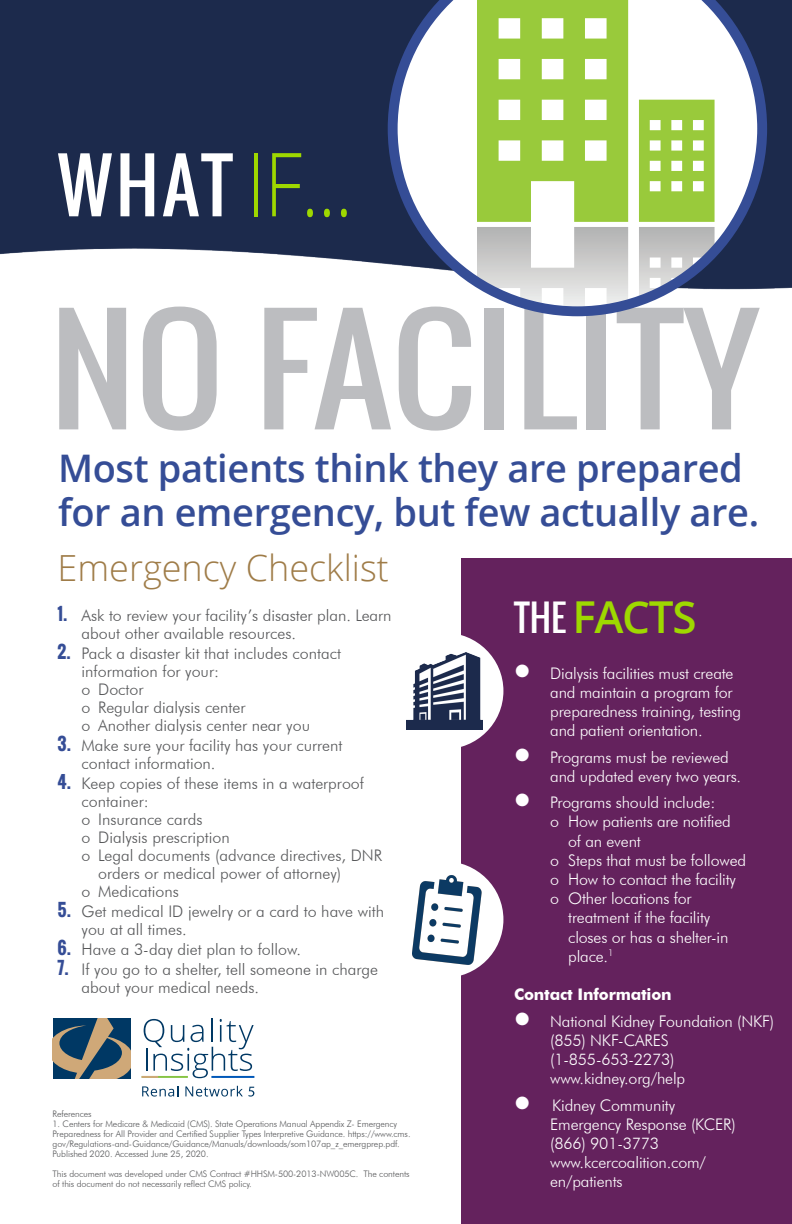
<style>
.page{position:relative;width:792px;height:1224px;background:#fff}
.page>*{position:absolute;margin:0;border:0;box-sizing:border-box;transform-origin:0 0}
.t1{font:139px "Oswald";color:#bcbdc0;scale:1.1 1}
.t2{font:300 88.5px "Open Sans";color:#9ed800;scale:.84 1}
.t3{font:600 44px "Open Sans";letter-spacing:-.03em;color:#9ed800}
.t4{font:600 38px/44px "Open Sans";letter-spacing:-.01em;color:#354d96}
.t5{font:300 36px "Open Sans";color:#9f7c48}
.t6{font:300 16px/18px "Futura BT";color:#57585a}
.t7{font:300 16px/19.2px "Futura BT";letter-spacing:-.01em;color:#fff}
.t8{font:700 16px "Futura BT";letter-spacing:-.01em;color:#fff}
.t9{font:300 9px/10px "Futura BT";letter-spacing:-.01em;color:#57585a}
.s1{font-family:"Oswald";font-weight:400;font-size:72px;color:#fff}
.s2{font-family:"Oswald";font-weight:700;font-size:17px;color:#354d96}
.s3{font-family:"Oswald";font-weight:400;font-size:36px;color:#fff}
</style>
<div class="page">
<img style="left:0;top:0;width:792px;height:289px">
<svg style="left:388px;top:0;width:379px;height:316px"></svg>
<div style="left:461px;top:559px;width:331px;height:665px;background:#64225d"></div>
<div style="left:386px;top:633px;width:117px;height:116px;background:#fff;border-radius:50%"></div>
<div style="left:386px;top:861px;width:117px;height:117px;background:#fff;border-radius:50%"></div>
<img style="left:407px;top:652px;width:75px;height:77px">
<svg style="left:142px;top:1018px;width:112px;height:60px"></svg>
<svg style="left:142px;top:1086px;width:36px;height:11px"></svg>
<svg style="left:53px;top:1018px;width:78px;height:60px;background:#57676c"></svg>
<svg style="left:185px;top:1086px;width:69px;height:11px"></svg>
<img style="left:412px;top:868px;width:86px;height:103px">
<p class="t2" style="left:58px;top:124px;width:353px"><span class="s1">WHAT</span> IF...</p>
<p class="t1" style="left:50px;top:265px;width:647px">NO FACILITY</p>
<p class="t4" style="left:58px;top:445px;width:703px">Most patients think they are prepared for an emergency, but few actually are.</p>
<p class="t5" style="left:58px;top:544px;width:333px">Emergency Checklist</p>
<p class="t6" style="left:82px;top:606px;width:311px;text-indent:-24px"><span class="s2">1.</span> Ask to review your facility’s disaster plan. Learn about other available resources.</p>
<p class="t6" style="left:58px;top:644px;width:285px"><span class="s2">2.</span> Pack a disaster kit that includes contact</p>
<p class="t6" style="left:82px;top:662px;width:139px">information for your:</p>
<p class="t6" style="left:82px;top:680px;width:63px">o Doctor</p>
<p class="t6" style="left:82px;top:698px;width:165px">o Regular dialysis center</p>
<p class="t6" style="left:82px;top:716px;width:230px">o Another dialysis center near you</p>
<p class="t6" style="left:58px;top:736px;width:286px"><span class="s2">3.</span> Make sure your facility has your current</p>
<p class="t6" style="left:82px;top:754px;width:135px">contact information.</p>
<p class="t6" style="left:82px;top:774px;width:284px;text-indent:-24px"><span class="s2">4.</span> Keep copies of these items in a waterproof container:</p>
<p class="t6" style="left:82px;top:810px;width:123px">o Insurance cards</p>
<p class="t6" style="left:82px;top:828px;width:150px">o Dialysis prescription</p>
<p class="t6" style="left:98px;top:846px;width:286px;text-indent:-17px">o Legal documents (advance directives, DNR orders or medical power of attorney)</p>
<p class="t6" style="left:82px;top:882px;width:99px">o Medications</p>
<p class="t6" style="left:82px;top:902px;width:304px;text-indent:-24px"><span class="s2">5.</span> Get medical ID jewelry or a card to have with you at all times.</p>
<p class="t6" style="left:58px;top:940px;width:245px"><span class="s2">6.</span> Have a 3-day diet plan to follow.</p>
<p class="t6" style="left:82px;top:960px;width:298px;text-indent:-24px"><span class="s2">7.</span> If you go to a shelter, tell someone in charge about your medical needs.</p>
<p class="t9" style="left:53px;top:1109px;width:41px">References</p>
<p class="t9" style="left:53px;top:1119px;width:360px">1. Centers for Medicare &amp; Medicaid (CMS). State Operations Manual Appendix Z- Emergency Preparedness for All Provider and Certified Supplier Types Interpretive Guidance. https://www.cms. gov/Regulations-and-Guidance/Guidance/Manuals/downloads/som107ap_z_emergprep.pdf.<br>Published 2020. Accessed June 25, 2020.</p>
<p class="t9" style="left:53px;top:1169px;width:359px">This document was developed under CMS Contract #HHSM-500-2013-NW005C. The contents of this document do not necessarily reflect CMS policy.</p>
<p class="t3" style="left:514px;top:587px;width:184px"><span class="s3">THE</span> FACTS</p>
<p class="t7" style="left:550px;top:663px;width:193px;text-indent:-36px">● Dialysis facilities must create and maintain a program for preparedness training, testing and patient orientation.</p>
<p class="t7" style="left:550px;top:747px;width:193px;text-indent:-36px">● Programs must be reviewed and updated every two years.</p>
<p class="t7" style="left:514px;top:793px;width:203px">● Programs should include:</p>
<p class="t7" style="left:568px;top:812px;width:164px;text-indent:-18px">o How patients are notified of an event</p>
<p class="t7" style="left:550px;top:850px;width:197px">o Steps that must be followed</p>
<p class="t7" style="left:550px;top:870px;width:187px">o How to contact the facility</p>
<p class="t7" style="left:550px;top:889px;width:143px">o Other locations for</p>
<p class="t7" style="left:568px;top:908px;width:144px">treatment if the facility</p>
<p class="t7" style="left:568px;top:927px;width:162px">closes or has a shelter-in place.<sup>1</sup></p>
<p class="t8" style="left:514px;top:985px;width:159px">Contact Information</p>
<p class="t7" style="left:514px;top:1011px;width:262px">● National Kidney Foundation (NKF)</p>
<p class="t7" style="left:550px;top:1030px;width:120px">(855) NKF-CARES</p>
<p class="t7" style="left:550px;top:1050px;width:126px">(1-855-653-2273)</p>
<p class="t7" style="left:550px;top:1069px;width:136px">www.kidney.org/help</p>
<p class="t7" style="left:514px;top:1095px;width:162px">● Kidney Community</p>
<p class="t7" style="left:550px;top:1114px;width:187px">Emergency Response (KCER)</p>
<p class="t7" style="left:550px;top:1134px;width:110px">(866) 901-3773</p>
<p class="t7" style="left:550px;top:1153px;width:157px">www.kcercoalition.com/</p>
<p class="t7" style="left:550px;top:1172px;width:74px">en/patients</p>
</div>
